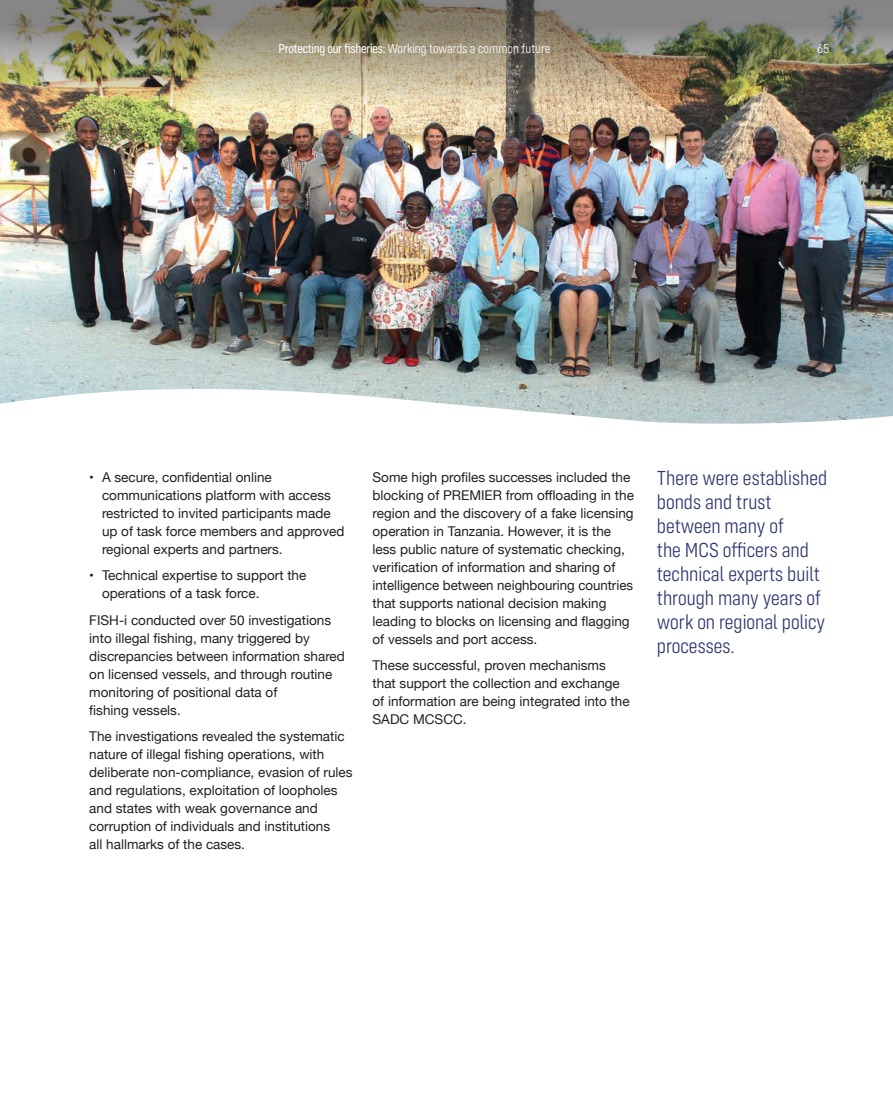
<style>
.page{position:relative;width:893px;height:1106px;background:#fff}
.page>*{position:absolute;margin:0;border:0;box-sizing:border-box;transform-origin:0 0}
.Highlight_para{font:300 21px/24px "Config Condensed";color:#2e3871}
.Bodycopy{font:13.5px/18px "Helvetica Neue";color:#231f20}
.t1{font:300 13.5px "Config Condensed";color:#fff}
.s1{font-weight:400}
</style>
<div class="page">
<img style="left:0;top:217px;width:893px;height:207px">
<img style="left:0;top:0;width:893px;height:217px">
<p class="t1" style="left:279px;top:41px;width:273px"><span class="s1">Protecting our fisheries:</span> Working towards a common future</p>
<p class="t1" style="left:817px;top:41px;width:14px">65</p>
<p class="Bodycopy" style="left:102px;top:469px;width:244px;text-indent:-13px">• A secure, confidential online communications platform with access restricted to invited participants made up of task force members and approved regional experts and partners.</p>
<p class="Bodycopy" style="left:102px;top:567px;width:206px;text-indent:-13px">• Technical expertise to support the operations of a task force.</p>
<p class="Bodycopy" style="left:89px;top:612px;width:257px">FISH-i conducted over 50 investigations into illegal fishing, many triggered by discrepancies between information shared on licensed vessels, and through routine monitoring of positional data of<br>fishing vessels.</p>
<p class="Bodycopy" style="left:89px;top:728px;width:265px">The investigations revealed the systematic nature of illegal fishing operations, with deliberate non-compliance, evasion of rules and regulations, exploitation of loopholes and states with weak governance and corruption of individuals and institutions<br>all hallmarks of the cases.</p>
<p class="Bodycopy" style="left:373px;top:469px;width:263px">Some high profiles successes included the blocking of PREMIER from offloading in the region and the discovery of a fake licensing operation in Tanzania. However, it is the less public nature of systematic checking, verification of information and sharing of intelligence between neighbouring countries that supports national decision making leading to blocks on licensing and flagging of vessels and port access.</p>
<p class="Bodycopy" style="left:373px;top:657px;width:259px">These successful, proven mechanisms that support the collection and exchange of information are being integrated into the SADC MCSCC.</p>
<p class="Highlight_para" style="left:657px;top:466px;width:172px">There were established bonds and trust between many of<br>the MCS officers and technical experts built through many years of work on regional policy processes.</p>
</div>
